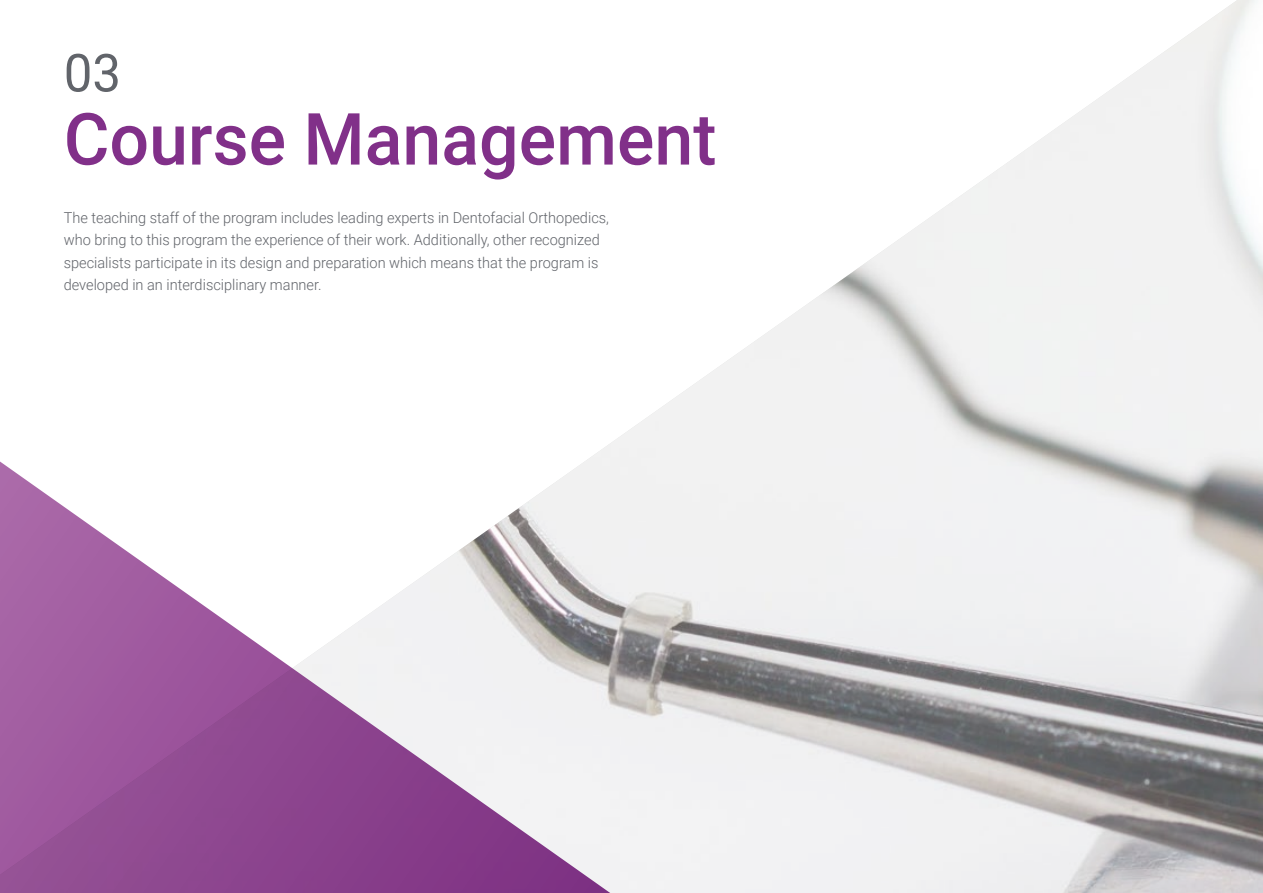
<style>
.page{position:relative;width:1263px;height:893px;background:#fff}
.page>*{position:absolute;margin:0;border:0;box-sizing:border-box;transform-origin:0 0}
.t1{font:500 72px "Roboto";color:#813089}
.t2{font:52.5px "Roboto";color:#61646a}
.t3{font:300 15px/22.5px "Roboto";color:#61646a}
</style>
<div class="page">
<img style="left:607px;top:0;width:656px;height:893px">
<svg style="left:0;top:446px;width:640px;height:447px"></svg>
<h2 class="t2" style="left:64px;top:36px;width:59px">03</h2>
<h1 class="t1" style="left:64px;top:89px;width:654px">Course Management</h1>
<p class="t3" style="left:64px;top:205px;width:547px">The teaching staff of the program includes leading experts in Dentofacial Orthopedics, who bring to this program the experience of their work. Additionally, other recognized specialists participate in its design and preparation which means that the program is developed in an interdisciplinary manner.</p>
</div>
